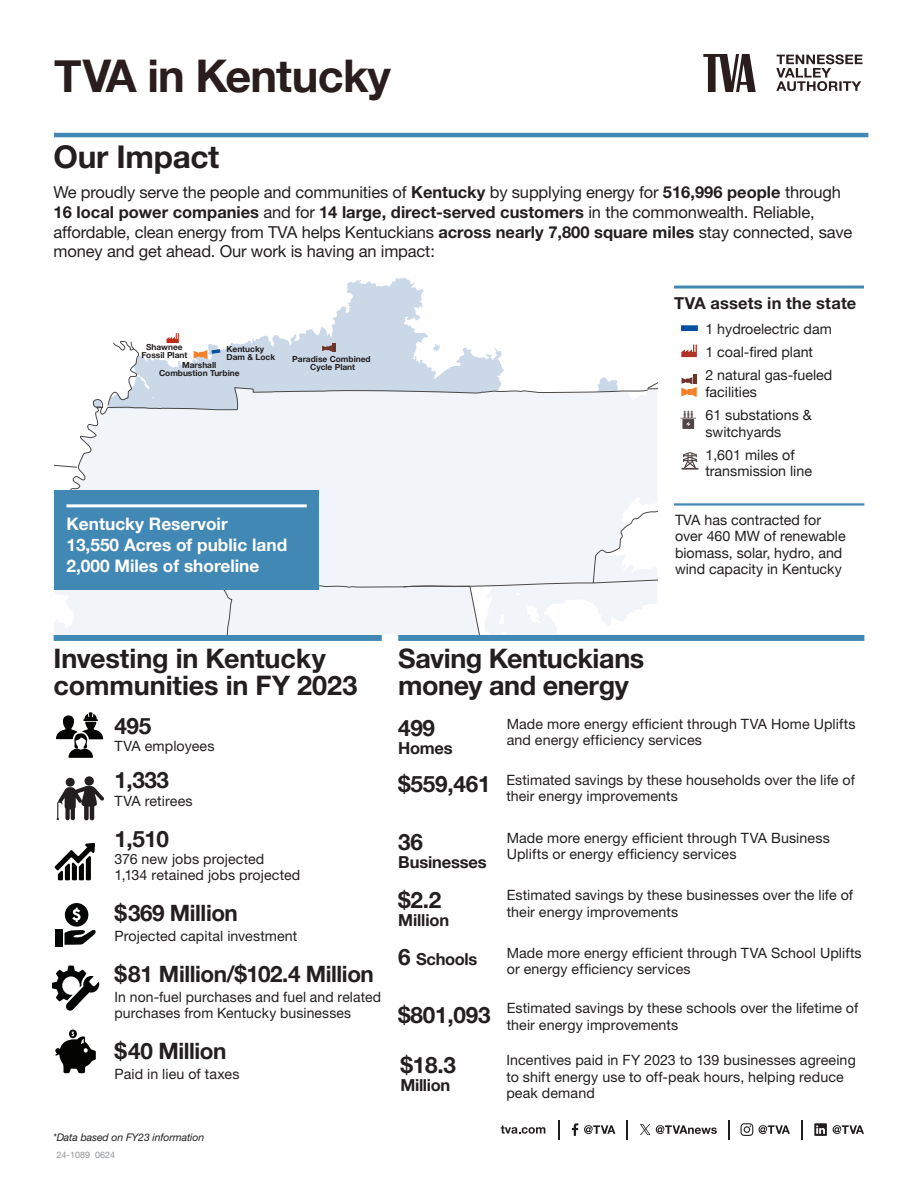
<style>
.page{position:relative;width:918px;height:1188px;background:#fff}
.page>*{position:absolute;margin:0;border:0;box-sizing:border-box;transform-origin:0 0}
.t1{font:700 45px "Helvetica Neue";letter-spacing:-.02em;color:#2a1d1d}
.t2{font:700 31.5px "Helvetica Neue LT Std";letter-spacing:-.01em;color:#231f20}
.t3{font:700 27px/27px "Helvetica Neue LT Std";letter-spacing:-.01em;color:#231f20}
.t4{font:700 22.5px "Helvetica Neue";letter-spacing:-.02em;color:#231f20}
.t5{font:700 17.25px/21px "Helvetica Neue";color:#fff}
.t6{font:16.5px/19.8px "Helvetica Neue LT Std";letter-spacing:-.01em;color:#231f20}
.t7{font:700 16.5px "Helvetica Neue";letter-spacing:-.02em;color:#231f20}
.t8{font:700 16.5px "Helvetica Neue LT Std";letter-spacing:.01em;color:#231f20}
.t9{font:14.25px/16.5px "Helvetica Neue LT Std";letter-spacing:.005em;color:#231f20}
.t10{font:14.25px/23.2px "Helvetica Neue";color:#231f20}
.t11{font:italic 10.5px "Helvetica Neue LT Std";letter-spacing:-.01em;color:#231f20}
.t12{font:9px "Helvetica Neue";color:#939598}
.t13{font:700 8.4px/7.8px "Helvetica Neue";color:#231f20;text-align:center}
.s1{font-weight:700}
.s2{font-size:22.5px}
</style>
<div class="page">
<svg style="left:306px;top:277px;width:118px;height:56px;fill:#cad8e8"></svg>
<svg style="left:54px;top:333px;width:604px;height:301px"></svg>
<div style="left:54px;top:490px;width:265px;height:100px;background:#4288b5"></div>
<hr style="left:66px;top:504px;width:241px;height:3px;background:#fff">
<div style="left:54px;top:635px;width:328px;height:6px;background:#4288b5"></div>
<div style="left:398px;top:635px;width:466px;height:6px;background:#4288b5"></div>
<svg style="left:776px;top:54px;width:86px;height:37px"></svg>
<svg style="left:703px;top:54px;width:53px;height:38px"></svg>
<hr style="left:54px;top:133px;width:814px;height:4px;background:#4288b5">
<svg style="left:681px;top:325px;width:17px;height:6px"></svg>
<svg style="left:681px;top:345px;width:16px;height:12px"></svg>
<svg style="left:681px;top:374px;width:16px;height:23px"></svg>
<hr style="left:674px;top:286px;width:190px;height:3px;background:#4288b5">
<hr style="left:674px;top:503px;width:190px;height:3px;background:#4288b5">
<svg style="left:627px;top:1120px;width:1px;height:20px"></svg>
<svg style="left:558px;top:1120px;width:1px;height:20px"></svg>
<svg style="left:728px;top:1120px;width:1px;height:20px"></svg>
<svg style="left:759px;top:1125px;width:31px;height:9px"></svg>
<svg style="left:801px;top:1120px;width:1px;height:20px"></svg>
<svg style="left:572px;top:1123px;width:6px;height:13px"></svg>
<svg style="left:741px;top:1123px;width:12px;height:13px"></svg>
<svg style="left:814px;top:1123px;width:13px;height:13px"></svg>
<svg style="left:584px;top:1125px;width:31px;height:9px"></svg>
<svg style="left:833px;top:1125px;width:31px;height:9px"></svg>
<svg style="left:640px;top:1124px;width:77px;height:11px"></svg>
<svg style="left:501px;top:1126px;width:44px;height:8px"></svg>
<svg style="left:682px;top:452px;width:16px;height:18px"></svg>
<svg style="left:681px;top:411px;width:15px;height:18px"></svg>
<div style="left:55px;top:929px;width:8px;height:18px;background:#040606"></div>
<svg style="left:65px;top:903px;width:31px;height:42px"></svg>
<svg style="left:56px;top:712px;width:47px;height:46px"></svg>
<svg style="left:55px;top:1030px;width:41px;height:43px"></svg>
<div style="left:85px;top:776px;width:9px;height:10px;background:#231f20;border-radius:50%"></div>
<div style="left:66px;top:778px;width:9px;height:9px;background:#231f20;border-radius:50%"></div>
<svg style="left:57px;top:786px;width:47px;height:35px"></svg>
<svg style="left:55px;top:843px;width:40px;height:37px"></svg>
<svg style="left:52px;top:966px;width:47px;height:45px"></svg>
<h1 class="t1" style="left:54px;top:41px;width:338px">TVA in Kentucky</h1>
<h2 class="t2" style="left:54px;top:137px;width:167px">Our Impact</h2>
<p class="t6" style="left:54px;top:182px;width:800px">We proudly serve the people and communities of <span class="s1">Kentucky</span> by supplying energy for <span class="s1">516,996 people</span> through <span class="s1">16 local power companies</span> and for <span class="s1">14 large, direct-served customers</span> in the commonwealth. Reliable, affordable, clean energy from TVA helps Kentuckians <span class="s1">across nearly 7,800 square miles</span> stay connected, save money and get ahead. Our work is having an impact:</p>
<p class="t13" style="left:141px;top:344px;width:48px">Shawnee<br>Fossil Plant</p>
<p class="t13" style="left:159px;top:361px;width:82px">Marshall<br>Combustion Turbine</p>
<p class="t13" style="left:292px;top:355px;width:80px">Paradise Combined<br>Cycle Plant</p>
<p class="t13" style="left:227px;top:346px;width:50px;text-align:left">Kentucky<br>Dam &amp; Lock</p>
<p class="t5" style="left:66px;top:514px;width:222px">Kentucky Reservoir<br>13,550 Acres of public land<br>2,000 Miles of shoreline</p>
<p class="t8" style="left:674px;top:293px;width:184px">TVA assets in the state</p>
<p class="t10" style="left:705px;top:318px;width:128px">1 hydroelectric dam<br>1 coal-fired plant<br>2 natural gas-fueled</p>
<p class="t10" style="left:705px;top:381px;width:108px">facilities<br>61 substations &amp;</p>
<p class="t10" style="left:705px;top:421px;width:91px">switchyards<br>1,601 miles of</p>
<p class="t10" style="left:705px;top:461px;width:108px">transmission line</p>
<p class="t10" style="left:675px;top:512px;width:172px;line-height:16.5px">TVA has contracted for over 460 MW of renewable biomass, solar, hydro, and wind capacity in Kentucky</p>
<h3 class="t3" style="left:54px;top:644px;width:305px">Investing in Kentucky communities in FY 2023</h3>
<h3 class="t3" style="left:398px;top:644px;width:248px">Saving Kentuckians money and energy</h3>
<p class="t9" style="left:507px;top:715px;width:350px">Made more energy efficient through TVA Home Uplifts and energy efficiency services</p>
<p class="t9" style="left:506px;top:771px;width:350px">Estimated savings by these households over the life of their energy improvements</p>
<p class="t9" style="left:507px;top:829px;width:325px">Made more energy efficient through TVA Business<br>Uplifts or energy efficiency services</p>
<p class="t9" style="left:507px;top:887px;width:348px">Estimated savings by these businesses over the life of their energy improvements</p>
<p class="t9" style="left:507px;top:944px;width:357px">Made more energy efficient through TVA School Uplifts or energy efficiency services</p>
<p class="t9" style="left:507px;top:1000px;width:353px">Estimated savings by these schools over the lifetime of their energy improvements</p>
<p class="t9" style="left:506px;top:1052px;width:351px">Incentives paid in FY 2023 to 139 businesses agreeing to shift energy use to off-peak hours, helping reduce peak demand</p>
<h3 class="t4" style="left:115px;top:709px;width:38px">495</h3>
<p class="t9" style="left:115px;top:737px;width:101px">TVA employees</p>
<h3 class="t4" style="left:115px;top:763px;width:56px">1,333</h3>
<p class="t9" style="left:115px;top:793px;width:80px">TVA retirees</p>
<h3 class="t4" style="left:115px;top:822px;width:56px">1,510</h3>
<p class="t9" style="left:115px;top:850px;width:187px">376 new jobs projected<br>1,134 retained jobs projected</p>
<h3 class="t4" style="left:115px;top:895px;width:125px">$369 Million</h3>
<p class="t9" style="left:115px;top:927px;width:184px">Projected capital investment</p>
<h3 class="t4" style="left:115px;top:956px;width:261px">$81 Million/$102.4 Million</h3>
<p class="t9" style="left:115px;top:988px;width:268px">In non-fuel purchases and fuel and related purchases from Kentucky businesses</p>
<h3 class="t4" style="left:115px;top:1033px;width:114px">$40 Million</h3>
<p class="t9" style="left:115px;top:1065px;width:126px">Paid in lieu of taxes</p>
<h3 class="t4" style="left:398px;top:710px;width:38px">499</h3>
<p class="t7" style="left:398px;top:735px;width:56px">Homes</p>
<h3 class="t4" style="left:398px;top:767px;width:94px">$559,461</h3>
<h3 class="t4" style="left:398px;top:824px;width:26px">36</h3>
<p class="t7" style="left:398px;top:849px;width:90px">Businesses</p>
<h3 class="t4" style="left:398px;top:882px;width:45px">$2.2</h3>
<p class="t7" style="left:398px;top:907px;width:52px">Million</p>
<p class="t7" style="left:398px;top:946px;width:81px"><span class="s2">6</span> Schools</p>
<h3 class="t4" style="left:398px;top:997px;width:94px">$801,093</h3>
<h3 class="t4" style="left:400px;top:1047px;width:57px">$18.3</h3>
<p class="t7" style="left:401px;top:1072px;width:51px">Million</p>
<p class="t11" style="left:53px;top:1131px;width:153px">*Data based on FY23 information</p>
<p class="t12" style="left:57px;top:1148px;width:60px">24-1089 0624</p>
</div>
